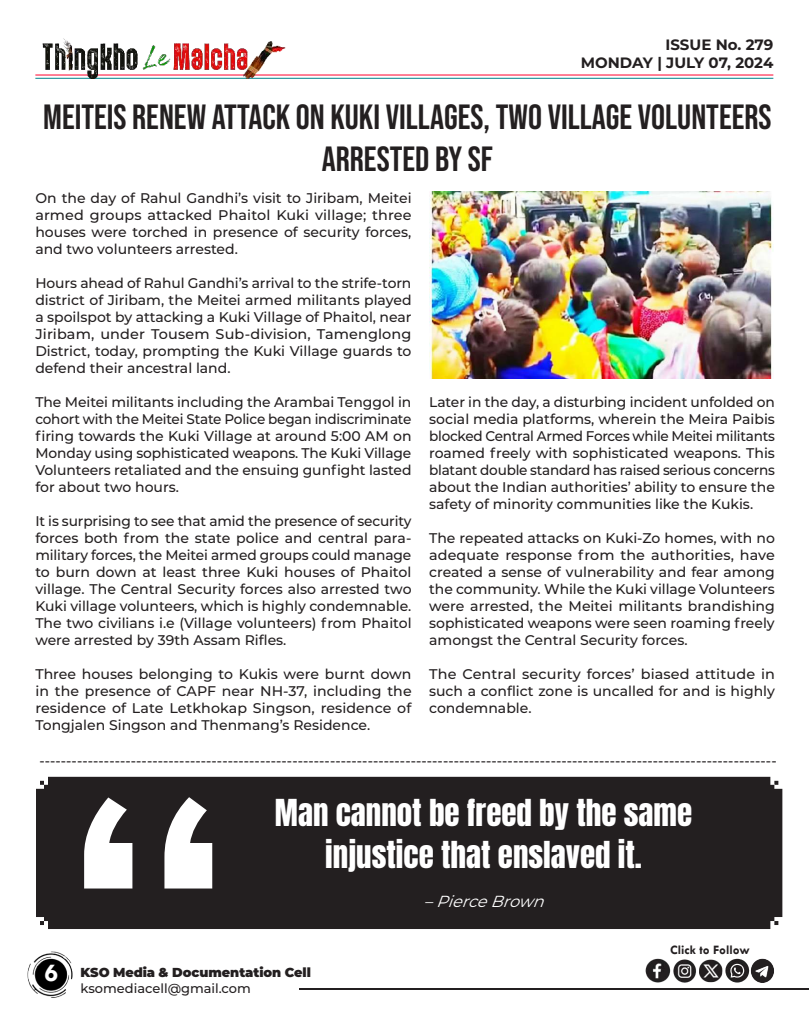
<style>
.page{position:relative;width:810px;height:1013px;background:#fff}
.page>*{position:absolute;margin:0;border:0;box-sizing:border-box;transform-origin:0 0}
.t1{font:700 320.1px "Tw Cen";color:#fff;scale:1.05 1}
.t2{font:35px/42px "Bebas Neue";color:#231f20;text-align:center}
.t3{font:31px/42px "Anton";color:#fff;text-align:center}
.t4{font:700 26px "Tw Cen";color:#fff}
.t5{font:italic 100 16px "Montserrat";color:#fff}
.t6{font:700 15px/18px "Montserrat";color:#231f20;text-align:right}
.t7{font:500 14px/17px "Montserrat";color:#231f20;text-align:justify}
.t8{font:900 13px "Montserrat";letter-spacing:-.005em;color:#231f20}
.t9{font:500 13px "Montserrat";color:#231f20}
.t10{font:700 13px "Tw Cen";color:#231f20}
</style>
<div class="page">
<hr style="left:299px;top:988px;width:509px;height:1px;background:#231f20">
<img style="left:27px;top:951px;width:46px;height:47px">
<hr style="left:35px;top:74px;width:738px;height:1px;background:#ff002d">
<hr style="left:35px;top:78px;width:738px;height:1px;background:#00848b">
<img style="left:35px;top:38px;width:254px;height:41px">
<img style="left:645px;top:958px;width:129px;height:25px">
<div style="left:36px;top:776px;width:746px;height:152px;background:#231f20"></div>
<img style="left:429px;top:191px;width:344px;height:188px">
<p class="t6" style="left:581px;top:35px;width:194px">ISSUE No. 279<br>MONDAY | JULY 07, 2024</p>
<h2 class="t2" style="left:43px;top:96px;width:730px">MEITEIS RENEW ATTACK ON KUKI VILLAGES, TWO VILLAGE VOLUNTEERS<br>ARRESTED BY SF</h2>
<p class="t7" style="left:35px;top:189px;width:378px">On the day of Rahul Gandhi’s visit to Jiribam, Meitei armed groups attacked Phaitol Kuki village; three houses were torched in presence of security forces, and two volunteers arrested.</p>
<p class="t7" style="left:35px;top:274px;width:378px">Hours ahead of Rahul Gandhi’s arrival to the strife-torn district of Jiribam, the Meitei armed militants played a spoilspot by attacking a Kuki Village of Phaitol, near Jiribam, under Tousem Sub-division, Tamenglong District, today, prompting the Kuki Village guards to defend their ancestral land.</p>
<p class="t7" style="left:35px;top:393px;width:378px">The Meitei militants including the Arambai Tenggol in cohort with the Meitei State Police began indiscriminate firing towards the Kuki Village at around 5:00 AM on Monday using sophisticated weapons. The Kuki Village Volunteers retaliated and the ensuing gunfight lasted for about two hours.</p>
<p class="t7" style="left:35px;top:512px;width:378px">It is surprising to see that amid the presence of security forces both from the state police and central para&shy;military forces, the Meitei armed groups could manage to burn down at least three Kuki houses of Phaitol village. The Central Security forces also arrested two Kuki village volunteers, which is highly condemnable.<br>The two civilians i.e (Village volunteers) from Phaitol were arrested by 39th Assam Rifles.</p>
<p class="t7" style="left:35px;top:665px;width:378px">Three houses belonging to Kukis were burnt down in the presence of CAPF near NH-37, including the residence of Late Letkhokap Singson, residence of Tongjalen Singson and Thenmang’s Residence.</p>
<p class="t7" style="left:429px;top:392px;width:347px">Later in the day, a disturbing incident unfolded on social media platforms, wherein the Meira Paibis blocked Central Armed Forces while Meitei militants roamed freely with sophisticated weapons. This blatant double standard has raised serious concerns about the Indian authorities’ ability to ensure the safety of minority communities like the Kukis.</p>
<p class="t7" style="left:429px;top:528px;width:347px">The repeated attacks on Kuki-Zo homes, with no adequate response from the authorities, have created a sense of vulnerability and fear among the community. While the Kuki village Volunteers were arrested, the Meitei militants brandishing sophisticated weapons were seen roaming freely amongst the Central Security forces.</p>
<p class="t7" style="left:429px;top:664px;width:347px">The Central security forces’ biased attitude in such a conflict zone is uncalled for and is highly condemnable.</p>
<p class="t7" style="left:777px;top:772px;width:739px;rotate:-180deg">-----------------------------------------------------------------------------------------------------------------------------------------</p>
<h3 class="t3" style="left:275px;top:794px;width:419px">Man cannot be freed by the same injustice that enslaved it.</h3>
<p class="t5" style="left:424px;top:890px;width:128px">–PierceBrown</p>
<h1 class="t1" style="left:66px;top:710px;width:155px">“</h1>
<h3 class="t4" style="left:44px;top:957px;width:15px">6</h3>
<p class="t8" style="left:81px;top:962px;width:232px">KSO Media &amp; Documentation Cell</p>
<p class="t9" style="left:81px;top:978px;width:172px">ksomediacell@gmail.com</p>
<p class="t10" style="left:670px;top:942px;width:81px">Click to Follow</p>
</div>
